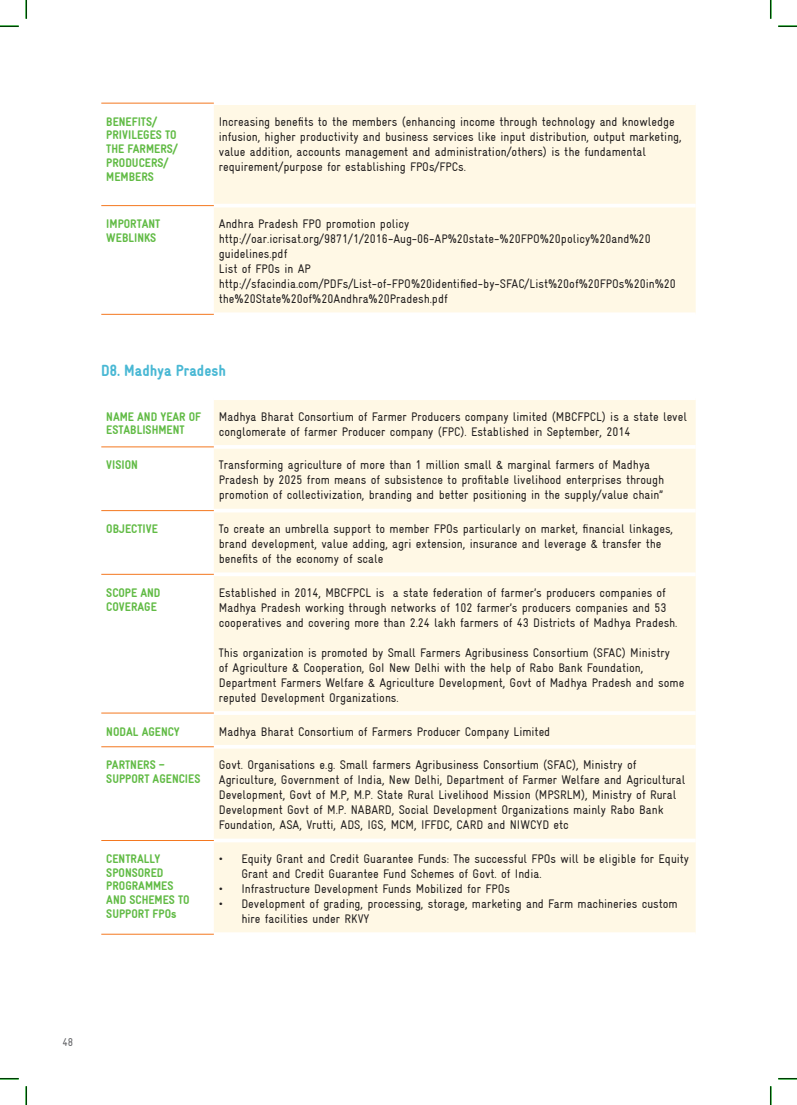
<style>
.page{position:relative;width:797px;height:1105px;background:#fff}
.page>*{position:absolute;margin:0;border:0;box-sizing:border-box;transform-origin:0 0}
.t1{font:900 condensed 16.25px "Gravur";color:#49b8d4}
.t2{font:condensed 12.5px/15px "Gravur";color:#221f1f}
.t3{font:900 condensed 12.5px/13.8px "Gravur";color:#61bb45}
.t4{font:condensed 11.25px "Gravur";color:#626366}
</style>
<div class="page">
<div style="left:214px;top:105px;width:481px;height:207px;background:#fff8e5"></div>
<hr style="left:214px;top:204px;width:481px;height:3px;background:#fff">
<hr style="left:101px;top:103px;width:113px;height:1px;background:#f47820">
<hr style="left:101px;top:205px;width:113px;height:1px;background:#f47820">
<hr style="left:101px;top:314px;width:113px;height:1px;background:#f47820">
<div style="left:214px;top:400px;width:481px;height:532px;background:#fff8e5"></div>
<hr style="left:214px;top:445px;width:481px;height:4px;background:#fff">
<hr style="left:214px;top:509px;width:481px;height:3px;background:#fff">
<hr style="left:214px;top:572px;width:481px;height:4px;background:#fff">
<hr style="left:214px;top:711px;width:481px;height:4px;background:#fff">
<hr style="left:214px;top:745px;width:481px;height:4px;background:#fff">
<hr style="left:214px;top:839px;width:481px;height:3px;background:#fff">
<hr style="left:101px;top:447px;width:113px;height:1px;background:#f47820">
<hr style="left:101px;top:510px;width:113px;height:1px;background:#f47820">
<hr style="left:101px;top:574px;width:113px;height:1px;background:#f47820">
<hr style="left:101px;top:713px;width:113px;height:1px;background:#f47820">
<hr style="left:101px;top:746px;width:113px;height:1px;background:#f47820">
<hr style="left:101px;top:840px;width:113px;height:1px;background:#f47820">
<hr style="left:101px;top:934px;width:113px;height:1px;background:#f47820">
<svg style="left:0;top:25px;width:19px;height:2px"></svg>
<svg style="left:778px;top:25px;width:19px;height:2px"></svg>
<svg style="left:0;top:1078px;width:19px;height:1px"></svg>
<svg style="left:778px;top:1078px;width:19px;height:1px"></svg>
<svg style="left:25px;top:0;width:2px;height:19px"></svg>
<svg style="left:25px;top:1086px;width:2px;height:19px"></svg>
<svg style="left:770px;top:0;width:1px;height:19px"></svg>
<svg style="left:770px;top:1086px;width:1px;height:19px"></svg>
<p class="t3" style="left:106px;top:115px;width:73px">BENEFITS/<br>PRIVILEGES TO<br>THE FARMERS/<br>PRODUCERS/<br>MEMBERS</p>
<p class="t2" style="left:219px;top:114px;width:464px">Increasing benefits to the members (enhancing income through technology and knowledge infusion, higher productivity and business services like input distribution, output marketing, value addition, accounts management and administration/others) is the fundamental requirement/purpose for establishing FPOs/FPCs.</p>
<p class="t3" style="left:106px;top:218px;width:56px">IMPORTANT<br>WEBLINKS</p>
<p class="t2" style="left:219px;top:217px;width:458px">Andhra Pradesh FPO promotion policy http://oar.icrisat.org/9871/1/2016-Aug-06-AP%20state-%20FPO%20policy%20and%20 guidelines.pdf<br>List of FPOs in AP http://sfacindia.com/PDFs/List-of-FPO%20identified-by-SFAC/List%20of%20FPOs%20in%20 the%20State%20of%20Andhra%20Pradesh.pdf</p>
<h1 class="t1" style="left:101px;top:364px;width:126px">D8. Madhya Pradesh</h1>
<p class="t3" style="left:106px;top:410px;width:96px">NAME AND YEAR OF<br>ESTABLISHMENT</p>
<p class="t2" style="left:219px;top:410px;width:470px">Madhya Bharat Consortium of Farmer Producers company limited (MBCFPCL) is a state level conglomerate of farmer Producer company (FPC). Established in September, 2014</p>
<p class="t3" style="left:106px;top:459px;width:33px">VISION</p>
<p class="t2" style="left:219px;top:458px;width:447px">Transforming agriculture of more than 1 million small &amp; marginal farmers of Madhya<br>Pradesh by 2025 from means of subsistence to profitable livelihood enterprises through promotion of collectivization, branding and better positioning in the supply/value chain”</p>
<p class="t3" style="left:106px;top:523px;width:53px">OBJECTIVE</p>
<p class="t2" style="left:219px;top:521px;width:456px">To create an umbrella support to member FPOs particularly on market, financial linkages, brand development, value adding, agri extension, insurance and leverage &amp; transfer the benefits of the economy of scale</p>
<p class="t3" style="left:106px;top:586px;width:56px">SCOPE AND<br>COVERAGE</p>
<p class="t2" style="left:219px;top:585px;width:460px">Established in 2014, MBCFPCL is a state federation of farmer’s producers companies of<br>Madhya Pradesh working through networks of 102 farmer’s producers companies and 53 cooperatives and covering more than 2.24 lakh farmers of 43 Districts of Madhya Pradesh.</p>
<p class="t2" style="left:219px;top:646px;width:467px">This organization is promoted by Small Farmers Agribusiness Consortium (SFAC) Ministry<br>of Agriculture &amp; Cooperation, GoI New Delhi with the help of Rabo Bank Foundation, Department Farmers Welfare &amp; Agriculture Development, Govt of Madhya Pradesh and some reputed Development Organizations.</p>
<p class="t3" style="left:106px;top:725px;width:75px">NODAL AGENCY</p>
<p class="t2" style="left:219px;top:724px;width:333px">Madhya Bharat Consortium of Farmers Producer Company Limited</p>
<p class="t3" style="left:106px;top:759px;width:96px">PARTNERS –<br>SUPPORT AGENCIES</p>
<p class="t2" style="left:219px;top:758px;width:468px">Govt. Organisations e.g. Small farmers Agribusiness Consortium (SFAC), Ministry of Agriculture, Government of India, New Delhi, Department of Farmer Welfare and Agricultural Development, Govt of M.P, M.P. State Rural Livelihood Mission (MPSRLM), Ministry of Rural Development Govt of M.P. NABARD, Social Development Organizations mainly Rabo Bank Foundation, ASA, Vrutti, ADS, IGS, MCM, IFFDC, CARD and NIWCYD etc</p>
<p class="t3" style="left:106px;top:853px;width:85px">CENTRALLY<br>SPONSORED<br>PROGRAMMES<br>AND SCHEMES TO<br>SUPPORT FPOs</p>
<p class="t2" style="left:241px;top:851px;width:449px;text-indent:-22px">• Equity Grant and Credit Guarantee Funds: The successful FPOs will be eligible for Equity<br>Grant and Credit Guarantee Fund Schemes of Govt. of India.</p>
<p class="t2" style="left:219px;top:881px;width:292px">• Infrastructure Development Funds Mobilized for FPOs</p>
<p class="t2" style="left:241px;top:896px;width:438px;text-indent:-22px">• Development of grading, processing, storage, marketing and Farm machineries custom hire facilities under RKVY</p>
<p class="t4" style="left:62px;top:1035px;width:12px">48</p>
</div>
